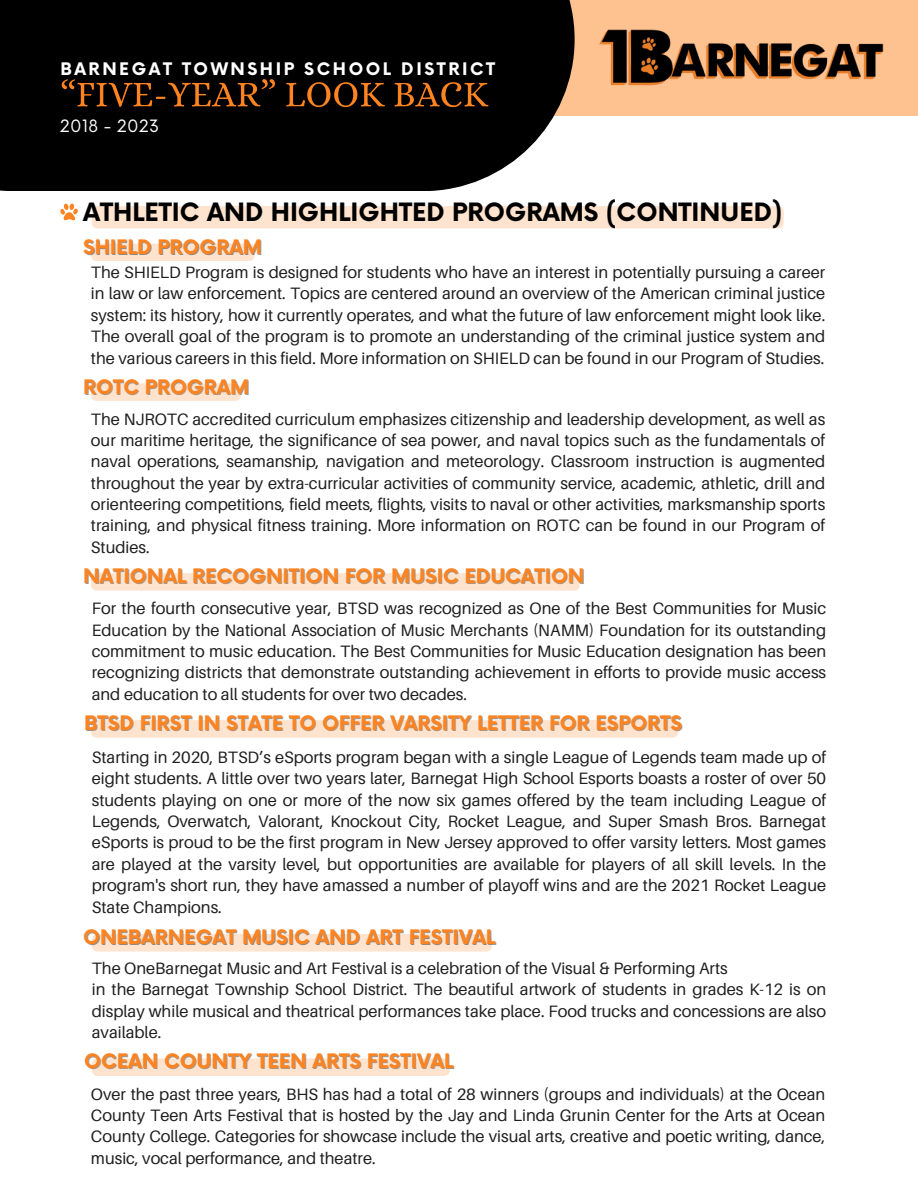
<style>
.page{position:relative;width:918px;height:1188px;background:#fff}
.page>*{position:absolute;margin:0;border:0;box-sizing:border-box;transform-origin:0 0}
.t1{font:700 24.6px "Now";color:#000}
.t2{font:700 19.5px "Now";color:#fe8422}
.t3{font:700 16.95px "Now";letter-spacing:.15em;color:#fff}
.t4{font:16.5px/21.3px "Aileron";color:#1e1e1e;text-align:justify}
.t5{font:16.5px "Now";letter-spacing:.015em;color:#fff}
</style>
<div class="page">
<div style="left:0;top:0;width:918px;height:116px;background:#fec190"></div>
<div style="left:0;top:0;width:575px;height:191px;background:#000"></div>
<img style="left:599px;top:29px;width:285px;height:57px">
<img style="left:61px;top:79px;width:428px;height:29px">
<div style="left:92px;top:206px;width:692px;height:23px;background:#fee3ce"></div>
<svg style="left:60px;top:204px;width:18px;height:16px"></svg>
<div style="left:91px;top:383px;width:150px;height:18px;background:#fee3ce"></div>
<div style="left:91px;top:573px;width:489px;height:18px;background:#fee3ce"></div>
<div style="left:91px;top:720px;width:587px;height:18px;background:#fee3ce"></div>
<div style="left:91px;top:244px;width:164px;height:17px;background:#fee3ce"></div>
<div style="left:92px;top:934px;width:400px;height:18px;background:#fee3ce"></div>
<div style="left:92px;top:1059px;width:358px;height:17px;background:#fee3ce"></div>
<p class="t3" style="left:60px;top:60px;width:436px">BARNEGAT TOWNSHIP SCHOOL DISTRICT</p>
<p class="t5" style="left:60px;top:117px;width:101px">2018 - 2023</p>
<p class="t1" style="left:83px;top:199px;width:701px">ATHLETIC AND HIGHLIGHTED PROGRAMS (CONTINUED)</p>
<p class="t2" style="left:83px;top:237px;width:180px">SHIELD PROGRAM</p>
<p class="t4" style="left:91px;top:261px;width:736px">The SHIELD Program is designed for students who have an interest in potentially pursuing a career in law or law enforcement. Topics are centered around an overview of the American criminal justice system: its history, how it currently operates, and what the future of law enforcement might look like.<br>The overall goal of the program is to promote an understanding of the criminal justice system and the various careers in this field. More information on SHIELD can be found in our Program of Studies.</p>
<p class="t2" style="left:83px;top:376px;width:168px">ROTC PROGRAM</p>
<p class="t4" style="left:91px;top:408px;width:736px">The NJROTC accredited curriculum emphasizes citizenship and leadership development, as well as our maritime heritage, the significance of sea power, and naval topics such as the fundamentals of naval operations, seamanship, navigation and meteorology. Classroom instruction is augmented throughout the year by extra-curricular activities of community service, academic, athletic, drill and orienteering competitions, field meets, flights, visits to naval or other activities, marksmanship sports training, and physical fitness training. More information on ROTC can be found in our Program of Studies.</p>
<p class="t2" style="left:83px;top:566px;width:503px">NATIONAL RECOGNITION FOR MUSIC EDUCATION</p>
<p class="t4" style="left:92px;top:598px;width:736px">For the fourth consecutive year, BTSD was recognized as One of the Best Communities for Music Education by the National Association of Music Merchants (NAMM) Foundation for its outstanding commitment to music education. The Best Communities for Music Education designation has been recognizing districts that demonstrate outstanding achievement in efforts to provide music access and education to all students for over two decades.</p>
<p class="t2" style="left:84px;top:713px;width:599px">BTSD FIRST IN STATE TO OFFER VARSITY LETTER FOR ESPORTS</p>
<p class="t4" style="left:92px;top:746px;width:736px">Starting in 2020, BTSD’s eSports program began with a single League of Legends team made up of eight students. A little over two years later, Barnegat High School Esports boasts a roster of over 50 students playing on one or more of the now six games offered by the team including League of Legends, Overwatch, Valorant, Knockout City, Rocket League, and Super Smash Bros. Barnegat eSports is proud to be the first program in New Jersey approved to offer varsity letters. Most games are played at the varsity level, but opportunities are available for players of all skill levels. In the program's short run, they have amassed a number of playoff wins and are the 2021 Rocket League State Champions.</p>
<p class="t2" style="left:83px;top:926px;width:414px">ONEBARNEGAT MUSIC AND ART FESTIVAL</p>
<p class="t4" style="left:92px;top:979px;width:736px">in the Barnegat Township School District. The beautiful artwork of students in grades K-12 is on display while musical and theatrical performances take place. Food trucks and concessions are also available.</p>
<p class="t4" style="left:92px;top:957px;width:637px">The OneBarnegat Music and Art Festival is a celebration of the Visual &amp; Performing Arts</p>
<p class="t2" style="left:84px;top:1051px;width:371px">OCEAN COUNTY TEEN ARTS FESTIVAL</p>
<p class="t4" style="left:91px;top:1083px;width:736px">Over the past three years, BHS has had a total of 28 winners (groups and individuals) at the Ocean County Teen Arts Festival that is hosted by the Jay and Linda Grunin Center for the Arts at Ocean County College. Categories for showcase include the visual arts, creative and poetic writing, dance, music, vocal performance, and theatre.</p>
</div>
